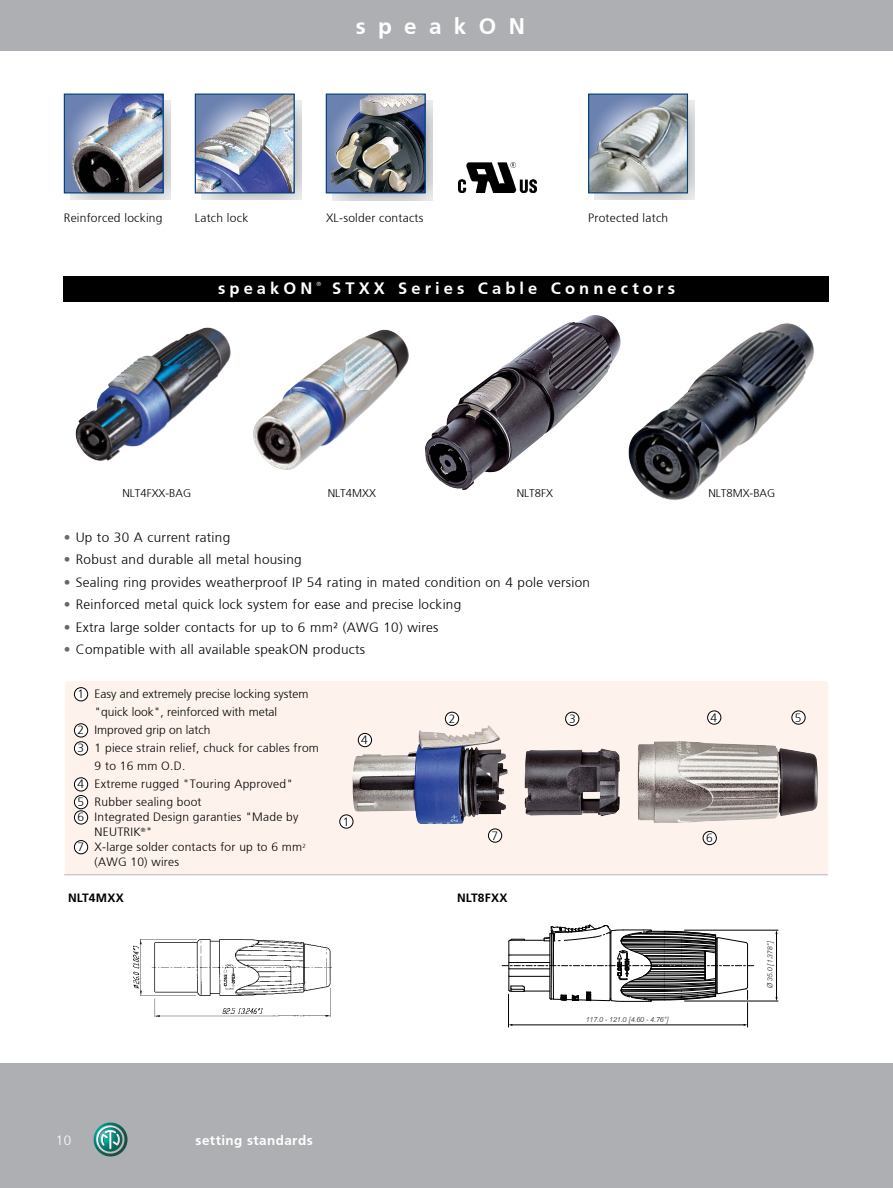
<style>
.page{position:relative;width:893px;height:1188px;background:#fff}
.page>*{position:absolute;margin:0;border:0;box-sizing:border-box;transform-origin:0 0}
.t1{font:700 22.5px "Frutiger";letter-spacing:.55em;color:#fff}
.t2{font:700 16.5px "Frutiger";letter-spacing:.25em;color:#fff}
.t3{font:300 13.5px "Frutiger";letter-spacing:.02em;color:#000}
.t4{font:700 13.5px "Frutiger";letter-spacing:.03em;color:#fff}
.t5{font:300 13.5px "Frutiger";color:#fff}
.t6{font:300 12px "Frutiger";letter-spacing:.02em;color:#000}
.t7{font:300 12px "Frutiger";color:#000}
.t8{font:700 12px "Frutiger";letter-spacing:.02em;color:#000}
.t9{font:300 11.25px "Frutiger";color:#000}
.t10{font:italic 300 7.2px "Swiss 721 BT";color:#171714}
.t11{font:300 6px "Frutiger";color:#fff}
.s1{color:#68676c}
</style>
<div class="page">
<div style="left:0;top:0;width:893px;height:51px;background:#aeafb2"></div>
<div style="left:0;top:1063px;width:893px;height:125px;background:#aeafb2"></div>
<img style="left:94px;top:1123px;width:33px;height:33px">
<div style="left:64px;top:681px;width:764px;height:195px;background:#fdf2ec"></div>
<div style="left:64px;top:276px;width:765px;height:26px;background:#000"></div>
<img style="left:201px;top:100px;width:100px;height:100px">
<img style="left:594px;top:100px;width:100px;height:100px">
<img style="left:197px;top:96px;width:96px;height:95px">
<div style="left:195px;top:94px;width:100px;height:99px;border:1px solid #003c78"></div>
<img style="left:590px;top:96px;width:96px;height:95px">
<div style="left:588px;top:94px;width:100px;height:99px;border:1px solid #003c78"></div>
<img style="left:332px;top:100px;width:100px;height:100px">
<img style="left:330px;top:96px;width:94px;height:95px">
<div style="left:326px;top:94px;width:100px;height:99px;border:1px solid #003c78"></div>
<img style="left:253px;top:330px;width:156px;height:140px">
<img style="left:75px;top:328px;width:156px;height:133px">
<img style="left:133px;top:939px;width:199px;height:78px">
<img style="left:425px;top:315px;width:196px;height:175px">
<img style="left:628px;top:323px;width:186px;height:177px">
<img style="left:70px;top:100px;width:100px;height:100px">
<div style="left:64px;top:94px;width:99px;height:99px;background:#6b82b0"></div>
<img style="left:71px;top:96px;width:91px;height:95px">
<div style="left:64px;top:94px;width:100px;height:99px;border:1px solid #003c78"></div>
<div style="left:340px;top:815px;width:13px;height:13px;background:#fff;border-radius:50%"></div>
<div style="left:339px;top:815px;width:14px;height:14px;border:1px solid #000;border-radius:50%"></div>
<div style="left:445px;top:712px;width:14px;height:13px;background:#fff;border-radius:50%"></div>
<div style="left:445px;top:712px;width:14px;height:14px;border:1px solid #000;border-radius:50%"></div>
<div style="left:566px;top:712px;width:13px;height:13px;background:#fff;border-radius:50%"></div>
<div style="left:565px;top:712px;width:14px;height:14px;border:1px solid #000;border-radius:50%"></div>
<div style="left:708px;top:711px;width:13px;height:13px;background:#fff;border-radius:50%"></div>
<div style="left:707px;top:711px;width:14px;height:14px;border:1px solid #000;border-radius:50%"></div>
<div style="left:792px;top:711px;width:13px;height:13px;background:#fff;border-radius:50%"></div>
<div style="left:791px;top:711px;width:14px;height:14px;border:1px solid #000;border-radius:50%"></div>
<img style="left:352px;top:726px;width:156px;height:98px">
<img style="left:524px;top:748px;width:96px;height:68px">
<img style="left:637px;top:741px;width:182px;height:82px">
<div style="left:488px;top:829px;width:14px;height:13px;background:#fff;border-radius:50%"></div>
<div style="left:488px;top:829px;width:14px;height:14px;border:1px solid #000;border-radius:50%"></div>
<div style="left:703px;top:831px;width:13px;height:14px;background:#fff;border-radius:50%"></div>
<div style="left:703px;top:831px;width:14px;height:14px;border:1px solid #000;border-radius:50%"></div>
<img style="left:458px;top:163px;width:78px;height:30px">
<hr style="left:776px;top:933px;width:1px;height:65px;background:#000002">
<hr style="left:684px;top:930px;width:94px;height:1px;background:#000002">
<hr style="left:684px;top:1001px;width:94px;height:1px;background:#000002">
<svg style="left:502px;top:924px;width:252px;height:103px"></svg>
<div style="left:74px;top:688px;width:14px;height:13px;background:#fff;border-radius:50%"></div>
<div style="left:74px;top:687px;width:14px;height:14px;border:1px solid #000;border-radius:50%"></div>
<div style="left:74px;top:724px;width:14px;height:13px;background:#fff;border-radius:50%"></div>
<div style="left:74px;top:723px;width:14px;height:14px;border:1px solid #000;border-radius:50%"></div>
<div style="left:74px;top:742px;width:14px;height:13px;background:#fff;border-radius:50%"></div>
<div style="left:74px;top:741px;width:14px;height:14px;border:1px solid #000;border-radius:50%"></div>
<div style="left:74px;top:778px;width:14px;height:13px;background:#fff;border-radius:50%"></div>
<div style="left:74px;top:777px;width:14px;height:14px;border:1px solid #000;border-radius:50%"></div>
<div style="left:74px;top:795px;width:14px;height:14px;background:#fff;border-radius:50%"></div>
<div style="left:74px;top:795px;width:14px;height:14px;border:1px solid #000;border-radius:50%"></div>
<div style="left:74px;top:811px;width:14px;height:13px;background:#fff;border-radius:50%"></div>
<div style="left:74px;top:810px;width:14px;height:14px;border:1px solid #000;border-radius:50%"></div>
<div style="left:74px;top:841px;width:14px;height:13px;background:#fff;border-radius:50%"></div>
<div style="left:74px;top:840px;width:14px;height:14px;border:1px solid #000;border-radius:50%"></div>
<hr style="left:64px;top:874px;width:764px;height:1px;background:#b6b8bb">
<h1 class="t1" style="left:356px;top:13px;width:171px">speakON</h1>
<p class="t6" style="left:64px;top:211px;width:100px">Reinforced locking</p>
<p class="t6" style="left:195px;top:211px;width:55px">Latch lock</p>
<p class="t6" style="left:326px;top:211px;width:99px">XL-solder contacts</p>
<p class="t6" style="left:588px;top:211px;width:82px">Protected latch</p>
<p class="t2" style="left:218px;top:278px;width:96px">speakON</p>
<p class="t11" style="left:317px;top:280px;width:6px">®</p>
<p class="t2" style="left:332px;top:278px;width:344px">STXX Series Cable Connectors</p>
<p class="t9" style="left:122px;top:487px;width:70px">NLT4FXX-BAG</p>
<p class="t9" style="left:328px;top:487px;width:50px">NLT4MXX</p>
<p class="t9" style="left:517px;top:487px;width:38px">NLT8FX</p>
<p class="t9" style="left:708px;top:487px;width:68px">NLT8MX-BAG</p>
<p class="t3" style="left:64px;top:529px;width:168px"><span class="s1">•</span> Up to 30 A current rating</p>
<p class="t3" style="left:64px;top:552px;width:239px"><span class="s1">•</span> Robust and durable all metal housing</p>
<p class="t3" style="left:64px;top:574px;width:528px"><span class="s1">•</span> Sealing ring provides weatherproof IP 54 rating in mated condition on 4 pole version</p>
<p class="t3" style="left:64px;top:597px;width:399px"><span class="s1">•</span> Reinforced metal quick lock system for ease and precise locking</p>
<p class="t3" style="left:64px;top:619px;width:376px"><span class="s1">•</span> Extra large solder contacts for up to 6 mm² (AWG 10) wires</p>
<p class="t3" style="left:64px;top:642px;width:303px"><span class="s1">•</span> Compatible with all available speakON products</p>
<p class="t7" style="left:78px;top:687px;width:232px">1 Easy and extremely precise locking system</p>
<p class="t7" style="left:95px;top:705px;width:184px">"quick look", reinforced with metal</p>
<p class="t7" style="left:78px;top:723px;width:135px">2 Improved grip on latch</p>
<p class="t6" style="left:78px;top:741px;width:243px">3 1 piece strain relief, chuck for cables from</p>
<p class="t6" style="left:95px;top:759px;width:92px">9 to 16 mm O.D.</p>
<p class="t6" style="left:78px;top:777px;width:217px">4 Extreme rugged "Touring Approved"</p>
<p class="t6" style="left:78px;top:795px;width:126px">5 Rubber sealing boot</p>
<p class="t6" style="left:78px;top:810px;width:222px">6 Integrated Design garanties "Made by</p>
<p class="t6" style="left:95px;top:825px;width:59px">NEUTRIK<sup>®</sup>"</p>
<p class="t6" style="left:78px;top:840px;width:230px">7 X-large solder contacts for up to 6 mm<sup>2</sup></p>
<p class="t6" style="left:95px;top:855px;width:86px">(AWG 10) wires</p>
<p class="t6" style="left:361px;top:733px;width:8px">4</p>
<p class="t6" style="left:343px;top:815px;width:8px">1</p>
<p class="t6" style="left:449px;top:712px;width:8px">2</p>
<p class="t6" style="left:569px;top:712px;width:8px">3</p>
<p class="t6" style="left:711px;top:711px;width:8px">4</p>
<p class="t6" style="left:795px;top:711px;width:8px">5</p>
<p class="t6" style="left:491px;top:829px;width:8px">7</p>
<p class="t6" style="left:706px;top:831px;width:8px">6</p>
<p class="t8" style="left:68px;top:891px;width:57px">NLT4MXX</p>
<p class="t8" style="left:457px;top:891px;width:52px">NLT8FXX</p>
<p class="t5" style="left:56px;top:1132px;width:17px">10</p>
<p class="t4" style="left:196px;top:1132px;width:119px">setting standards</p>
<p class="t10" style="left:586px;top:1015px;width:84px">117.0 - 121.0 [4.60 - 4.76“]</p>
<p class="t10" style="left:766px;top:988px;width:49px;rotate:-90deg">Ø 35.0 [1.378“]</p>
</div>
